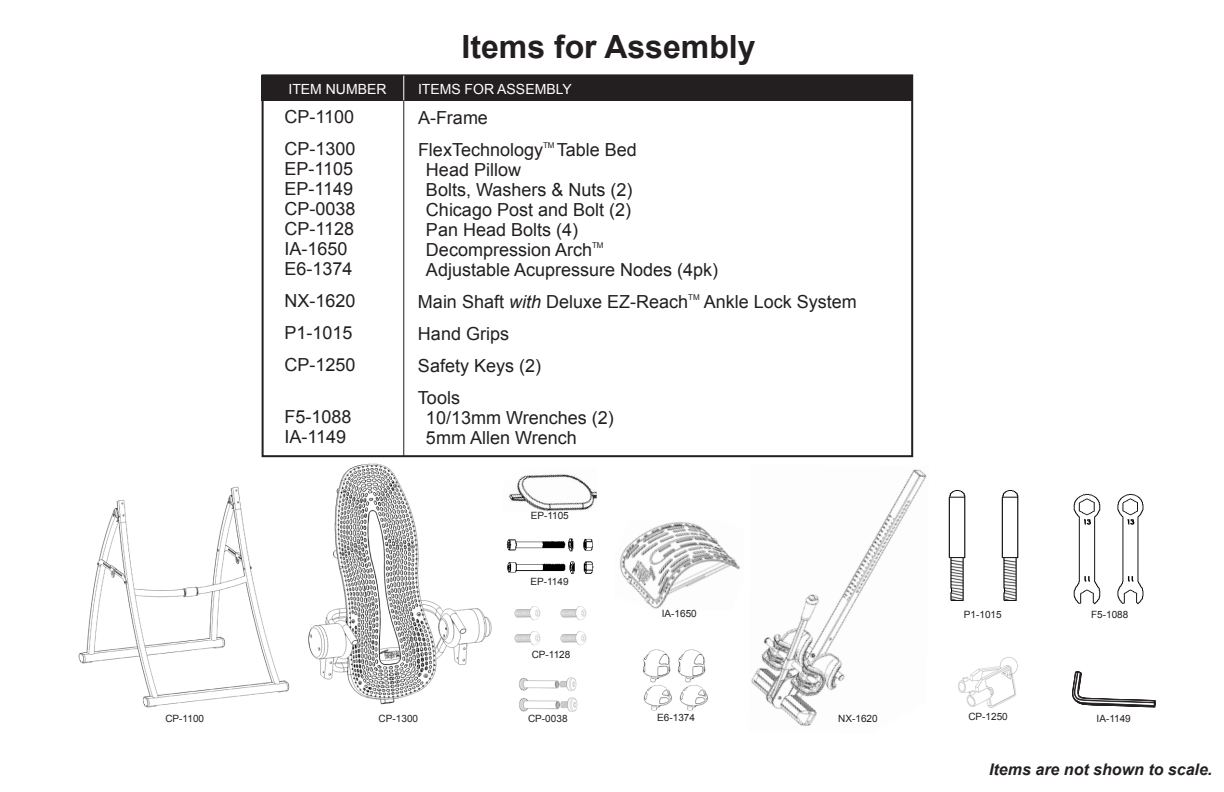
<style>
.page{position:relative;width:1224px;height:792px;background:#fff}
.page>*{position:absolute;margin:0;border:0;box-sizing:border-box;transform-origin:0 0}
.t1{font:700 32px "Arial";color:#231f20}
.t2{font:18px/20px "Arial";color:#231f20}
.t3{font:italic 700 16px "Arial";color:#231f20}
.t4{font:14px "Arial";color:#fff}
.t5{font:10px "Arial";color:#231f20}
.t6{font:8px "Arial";color:#231f20}
.s1{font-style:italic}
</style>
<div class="page">
<img style="left:78px;top:486px;width:212px;height:222px">
<div style="left:262px;top:74px;width:651px;height:383px;border:2px solid #231f20"></div>
<div style="left:262px;top:76px;width:651px;height:25px;background:#231f20"></div>
<hr style="left:403px;top:85px;width:1px;height:371px;background:#231f20">
<svg style="left:403px;top:76px;width:1px;height:24px"></svg>
<img style="left:308px;top:463px;width:184px;height:242px">
<img style="left:514px;top:631px;width:27px;height:15px">
<img style="left:514px;top:606px;width:27px;height:15px">
<img style="left:560px;top:631px;width:27px;height:15px">
<img style="left:560px;top:606px;width:27px;height:15px">
<img style="left:508px;top:474px;width:89px;height:37px">
<img style="left:506px;top:538px;width:88px;height:36px">
<svg style="left:1072px;top:671px;width:84px;height:37px"></svg>
<img style="left:751px;top:469px;width:176px;height:258px">
<img style="left:958px;top:657px;width:60px;height:51px">
<img style="left:1073px;top:494px;width:71px;height:111px">
<img style="left:948px;top:490px;width:18px;height:111px">
<img style="left:1001px;top:490px;width:18px;height:111px">
<img style="left:519px;top:697px;width:58px;height:15px">
<img style="left:519px;top:677px;width:58px;height:14px">
<img style="left:619px;top:522px;width:121px;height:87px">
<img style="left:643px;top:649px;width:65px;height:62px">
<h1 class="t1" style="left:462px;top:35px;width:296px">Items for Assembly</h1>
<p class="t4" style="left:289px;top:84px;width:99px">ITEM NUMBER</p>
<p class="t4" style="left:418px;top:84px;width:155px">ITEMS FOR ASSEMBLY</p>
<p class="t2" style="left:284px;top:100px;width:73px;line-height:32px">CP-1100<br>CP-1300</p>
<p class="t2" style="left:284px;top:158px;width:73px">EP-1105<br>EP-1149<br>CP-0038<br>CP-1128<br>IA-1650<br>E6-1374</p>
<p class="t2" style="left:284px;top:286px;width:73px;line-height:32px">NX-1620<br>P1-1015<br>CP-1250</p>
<p class="t2" style="left:284px;top:408px;width:69px">F5-1088<br>IA-1149</p>
<p class="t2" style="left:418px;top:103px;width:127px;line-height:32px">A-Frame<br>FlexTechnology</p>
<p class="t6" style="left:543px;top:142px;width:13px">TM</p>
<p class="t2" style="left:557px;top:141px;width:82px">Table Bed</p>
<p class="t2" style="left:426px;top:159px;width:208px">Head Pillow<br>Bolts, Washers &amp; Nuts (2)<br>Chicago Post and Bolt (2)<br>Pan Head Bolts (4)<br>Decompression Arch</p>
<p class="t6" style="left:592px;top:242px;width:13px">TM</p>
<p class="t2" style="left:418px;top:253px;width:302px;line-height:32px;text-indent:8px">Adjustable Acupressure Nodes (4pk)<br>Main Shaft <span class="s1">with</span> Deluxe EZ-Reach</p>
<p class="t6" style="left:688px;top:294px;width:13px">TM</p>
<p class="t2" style="left:704px;top:293px;width:155px">Ankle Lock System</p>
<p class="t2" style="left:418px;top:319px;width:125px;line-height:32px">Hand Grips<br>Safety Keys (2)<br>Tools</p>
<p class="t2" style="left:426px;top:409px;width:189px">10/13mm Wrenches (2)<br>5mm Allen Wrench</p>
<p class="t5" style="left:531px;top:509px;width:40px">EP-1105</p>
<p class="t5" style="left:530px;top:575px;width:40px">EP-1149</p>
<p class="t5" style="left:532px;top:648px;width:40px">CP-1128</p>
<p class="t5" style="left:662px;top:610px;width:37px">IA-1650</p>
<p class="t5" style="left:964px;top:608px;width:39px">P1-1015</p>
<p class="t5" style="left:1091px;top:611px;width:39px">F5-1088</p>
<p class="t5" style="left:165px;top:712px;width:40px">CP-1100</p>
<p class="t5" style="left:379px;top:712px;width:41px">CP-1300</p>
<p class="t5" style="left:528px;top:712px;width:41px">CP-0038</p>
<p class="t5" style="left:657px;top:711px;width:39px">E6-1374</p>
<p class="t5" style="left:838px;top:714px;width:41px">NX-1620</p>
<p class="t5" style="left:968px;top:710px;width:41px">CP-1250</p>
<p class="t5" style="left:1097px;top:712px;width:36px">IA-1149</p>
<p class="t3" style="left:989px;top:760px;width:225px">Items are not shown to scale.</p>
</div>
